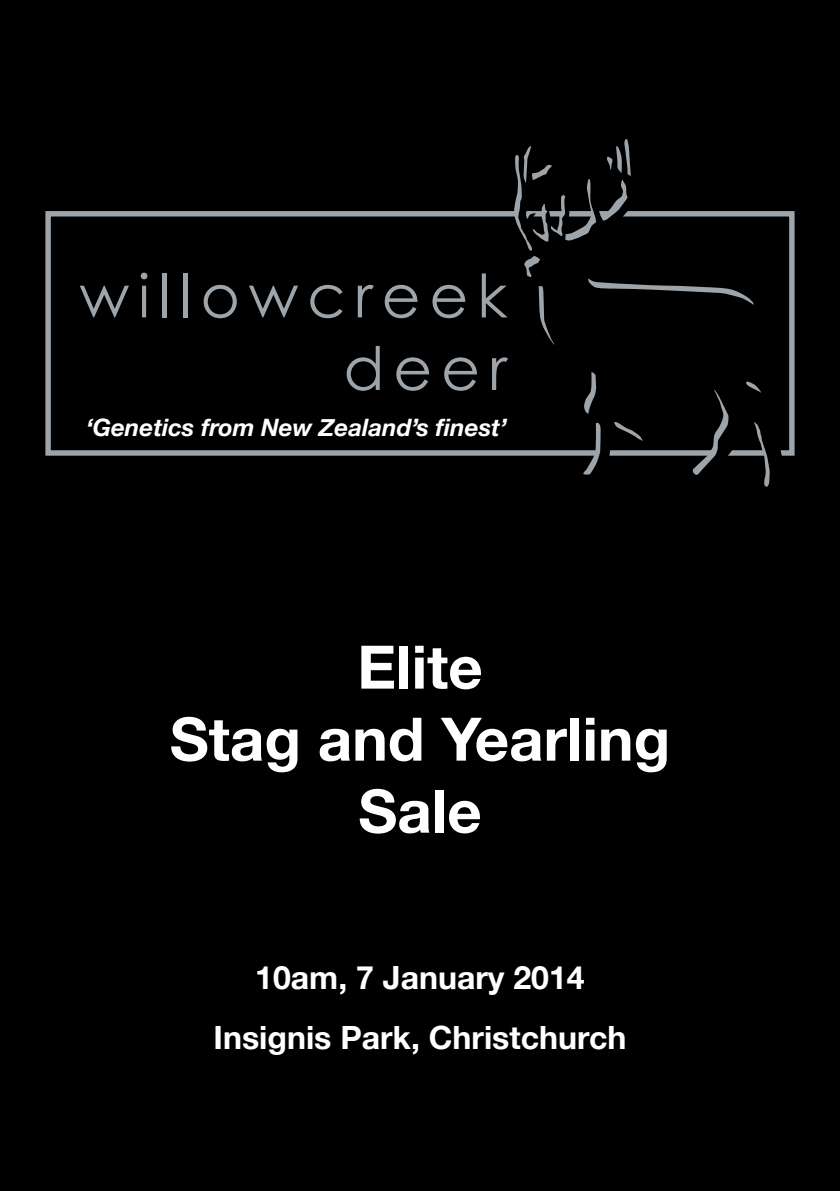
<style>
.page{position:relative;width:840px;height:1191px;background:#fff}
.page>*{position:absolute;margin:0;border:0;box-sizing:border-box;transform-origin:0 0}
.t1{font:700 60px/72px "Helvetica Neue";color:#fff;text-align:center}
.t2{font:700 32px/60px "Helvetica Neue";color:#fff;text-align:center}
.t3{font:italic 700 24px "Helvetica Neue";color:#fff}
</style>
<div class="page">
<div style="left:0;top:0;width:839px;height:1191px;background:#000"></div>
<div style="left:45px;top:211px;width:749px;height:245px;border:5px solid #9da5ab"></div>
<svg style="left:516px;top:211px;width:266px;height:272px"></svg>
<svg style="left:583px;top:372px;width:13px;height:42px"></svg>
<svg style="left:613px;top:421px;width:30px;height:21px"></svg>
<svg style="left:582px;top:423px;width:18px;height:52px"></svg>
<svg style="left:692px;top:389px;width:36px;height:86px"></svg>
<svg style="left:753px;top:422px;width:16px;height:65px"></svg>
<svg style="left:745px;top:381px;width:16px;height:12px"></svg>
<svg style="left:80px;top:286px;width:49px;height:31px"></svg>
<svg style="left:141px;top:273px;width:6px;height:44px"></svg>
<hr style="left:163px;top:273px;width:4px;height:44px;background:#9da5ab">
<hr style="left:184px;top:273px;width:4px;height:44px;background:#9da5ab">
<svg style="left:203px;top:285px;width:34px;height:33px"></svg>
<svg style="left:249px;top:286px;width:49px;height:31px"></svg>
<svg style="left:310px;top:285px;width:32px;height:33px"></svg>
<svg style="left:357px;top:285px;width:16px;height:32px"></svg>
<svg style="left:384px;top:285px;width:33px;height:33px"></svg>
<svg style="left:432px;top:285px;width:33px;height:33px"></svg>
<svg style="left:481px;top:273px;width:26px;height:44px"></svg>
<svg style="left:346px;top:346px;width:33px;height:45px"></svg>
<svg style="left:396px;top:357px;width:33px;height:34px"></svg>
<svg style="left:444px;top:357px;width:32px;height:34px"></svg>
<svg style="left:492px;top:357px;width:16px;height:33px"></svg>
<svg style="left:514px;top:139px;width:240px;height:209px"></svg>
<p class="t3" style="left:86px;top:408px;width:422px">‘Genetics from New Zealand’s finest’</p>
<h1 class="t1" style="left:170px;top:628px;width:501px">Elite<br>Stag and Yearling<br>Sale</h1>
<p class="t2" style="left:213px;top:945px;width:414px">10am, 7 January 2014<br>Insignis Park, Christchurch</p>
</div>
